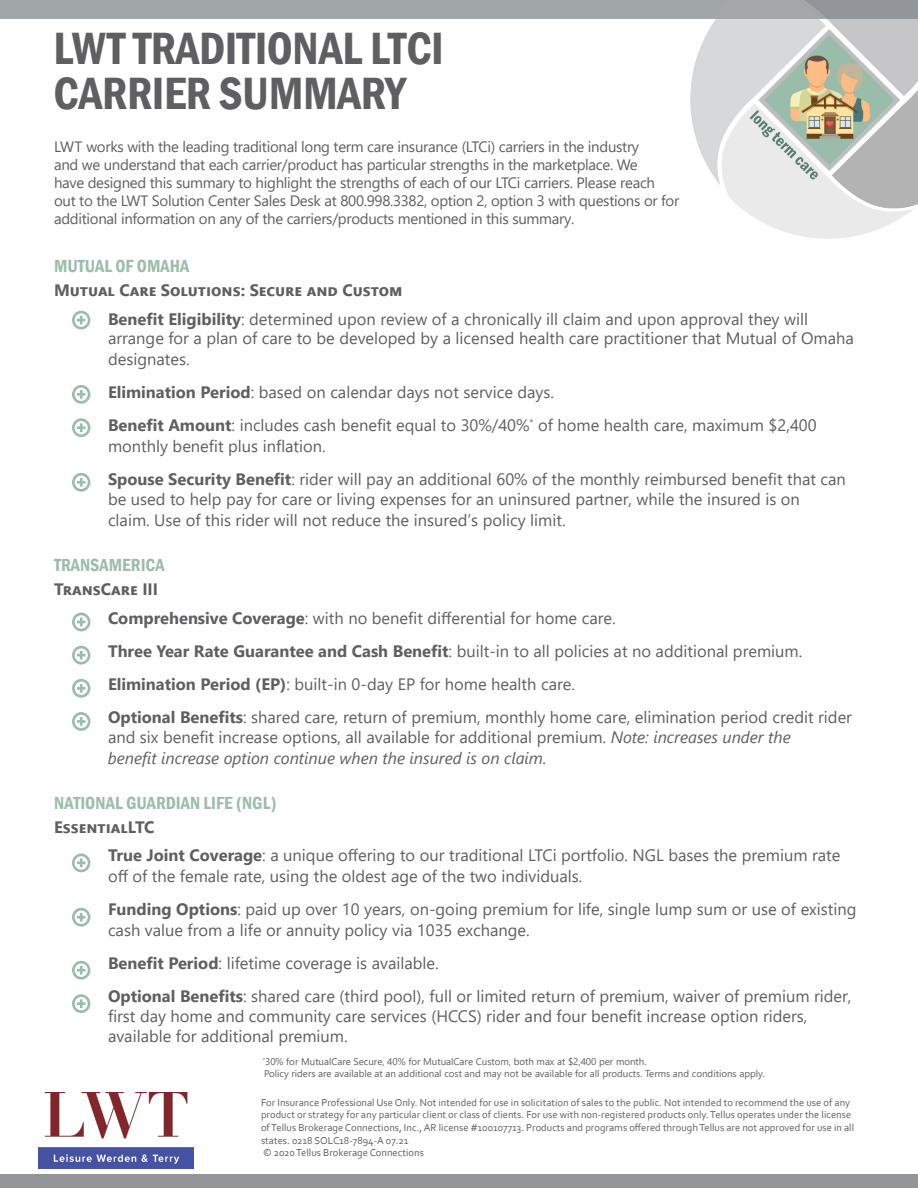
<style>
.page{position:relative;width:918px;height:1188px;background:#fff}
.page>*{position:absolute;margin:0;border:0;box-sizing:border-box;transform-origin:0 0}
.t1{font:600 condensed 46.5px "Franklin Gothic";letter-spacing:-.01em;color:#5f5f62}
.t2{font:600 condensed 18px "Franklin Gothic";color:#9cbdab}
.t3{font:16.5px/21px "Segoe UI";color:#5f5f62}
.t4{font:700 16.5px "Segoe UI";letter-spacing:.02em;color:#5f5f62}
.t5{font:700 16.5px "Segoe UI";color:#5f5f62}
.t6{font:15px/18px "Segoe UI";letter-spacing:-.02em;color:#5f5f62}
.t7{font:10.5px/12.6px "Corbel";color:#5f5f62}
.t8{font:9.75px "Segoe UI";color:#5f5f62}
.s1{font-weight:700}
.s2{font-style:italic}
</style>
<div class="page">
<div style="left:0;top:0;width:918px;height:18px;background:#a1a6a9"></div>
<img style="left:691px;top:0;width:227px;height:238px">
<div style="left:0;top:1174px;width:918px;height:14px;background:#939598"></div>
<img style="left:38px;top:1093px;width:156px;height:75px">
<svg style="left:72px;top:311px;width:18px;height:19px"></svg>
<svg style="left:72px;top:385px;width:18px;height:19px"></svg>
<svg style="left:72px;top:418px;width:18px;height:19px"></svg>
<svg style="left:72px;top:473px;width:18px;height:19px"></svg>
<svg style="left:72px;top:613px;width:18px;height:18px"></svg>
<svg style="left:72px;top:646px;width:18px;height:19px"></svg>
<svg style="left:72px;top:679px;width:18px;height:19px"></svg>
<svg style="left:72px;top:712px;width:18px;height:19px"></svg>
<svg style="left:72px;top:854px;width:18px;height:18px"></svg>
<svg style="left:72px;top:908px;width:18px;height:19px"></svg>
<svg style="left:72px;top:961px;width:18px;height:19px"></svg>
<svg style="left:72px;top:994px;width:18px;height:19px"></svg>
<p class="t1" style="left:54px;top:18px;width:392px">LWT TRADITIONAL LTCI</p>
<p class="t1" style="left:54px;top:63px;width:354px">CARRIER SUMMARY</p>
<p class="t6" style="left:54px;top:136px;width:627px">LWT works with the leading traditional long term care insurance (LTCi) carriers in the industry<br>and we understand that each carrier/product has particular strengths in the marketplace. We<br>have designed this summary to highlight the strengths of each of our LTCi carriers. Please reach out to the LWT Solution Center Sales Desk at 800.998.3382, option 2, option 3 with questions or for additional information on any of the carriers/products mentioned in this summary.</p>
<p class="t2" style="left:54px;top:254px;width:137px">MUTUAL OF OMAHA</p>
<p class="t3" style="left:108px;top:275px;width:702px;line-height:28.5px;text-indent:-54px"><span class="s1">Mutual Care Solutions: Secure and Custom<br>Benefit Eligibility</span>: determined upon review of a chronically ill claim and upon approval they will</p>
<p class="t3" style="left:108px;top:327px;width:747px">arrange for a plan of care to be developed by a licensed health care practitioner that Mutual of Omaha designates.</p>
<p class="t3" style="left:108px;top:381px;width:448px"><span class="s1">Elimination Period</span>: based on calendar days not service days.</p>
<p class="t3" style="left:108px;top:414px;width:710px"><span class="s1">Benefit Amount</span>: includes cash benefit equal to 30%/40%<sup>*</sup> of home health care, maximum $2,400 monthly benefit plus inflation.</p>
<p class="t3" style="left:108px;top:468px;width:739px;line-height:20.4px"><span class="s1">Spouse Security Benefit</span>: rider will pay an additional 60% of the monthly reimbursed benefit that can be used to help pay for care or living expenses for an uninsured partner, while the insured is on<br>claim. Use of this rider will not reduce the insured’s policy limit.</p>
<p class="t2" style="left:54px;top:553px;width:112px">TRANSAMERICA</p>
<p class="t4" style="left:54px;top:574px;width:106px">TransCare III</p>
<p class="t3" style="left:108px;top:606px;width:509px"><span class="s1">Comprehensive Coverage</span>: with no benefit differential for home care.</p>
<p class="t3" style="left:108px;top:639px;width:696px"><span class="s1">Three Year Rate Guarantee and Cash Benefit</span>: built-in to all policies at no additional premium.</p>
<p class="t3" style="left:108px;top:672px;width:469px"><span class="s1">Elimination Period (EP)</span>: built-in 0-day EP for home health care.</p>
<p class="t3" style="left:108px;top:705px;width:746px;line-height:20.4px"><span class="s1">Optional Benefits</span>: shared care, return of premium, monthly home care, elimination period credit rider and six benefit increase options, all available for additional premium. <span class="s2">Note: increases under the<br>benefit increase option continue when the insured is on claim.</span></p>
<p class="t2" style="left:54px;top:790px;width:224px">NATIONAL GUARDIAN LIFE (NGL)</p>
<p class="t5" style="left:54px;top:811px;width:102px">EssentialLTC</p>
<p class="t3" style="left:108px;top:843px;width:734px"><span class="s1">True Joint Coverage</span>: a unique offering to our traditional LTCi portfolio. NGL bases the premium rate off of the female rate, using the oldest age of the two individuals.</p>
<p class="t3" style="left:108px;top:897px;width:750px"><span class="s1">Funding Options</span>: paid up over 10 years, on-going premium for life, single lump sum or use of existing cash value from a life or annuity policy via 1035 exchange.</p>
<p class="t3" style="left:108px;top:951px;width:332px"><span class="s1">Benefit Period</span>: lifetime coverage is available.</p>
<p class="t3" style="left:108px;top:985px;width:745px;line-height:19.8px"><span class="s1">Optional Benefits</span>: shared care (third pool), full or limited return of premium, waiver of premium rider, first day home and community care services (HCCS) rider and four benefit increase option riders, available for additional premium.</p>
<p class="t8" style="left:263px;top:1053px;width:385px"><sup>*</sup>30% for MutualCare Secure, 40% for MutualCare Custom, both max at $2,400 per month.</p>
<p class="t8" style="left:264px;top:1064px;width:502px">Policy riders are available at an additional cost and may not be available for all products. Terms and conditions apply.</p>
<p class="t7" style="left:261px;top:1096px;width:595px">For Insurance Professional Use Only. Not intended for use in solicitation of sales to the public. Not intended to recommend the use of any product or strategy for any particular client or class of clients. For use with non-registered products only. Tellus operates under the license of Tellus Brokerage Connections, Inc., AR license #100107713. Products and programs offered through Tellus are not approved for use in all states. 0218 SOLC18-7894-A 07.21</p>
<p class="t7" style="left:263px;top:1146px;width:162px">© 2020 Tellus Brokerage Connections</p>
</div>
